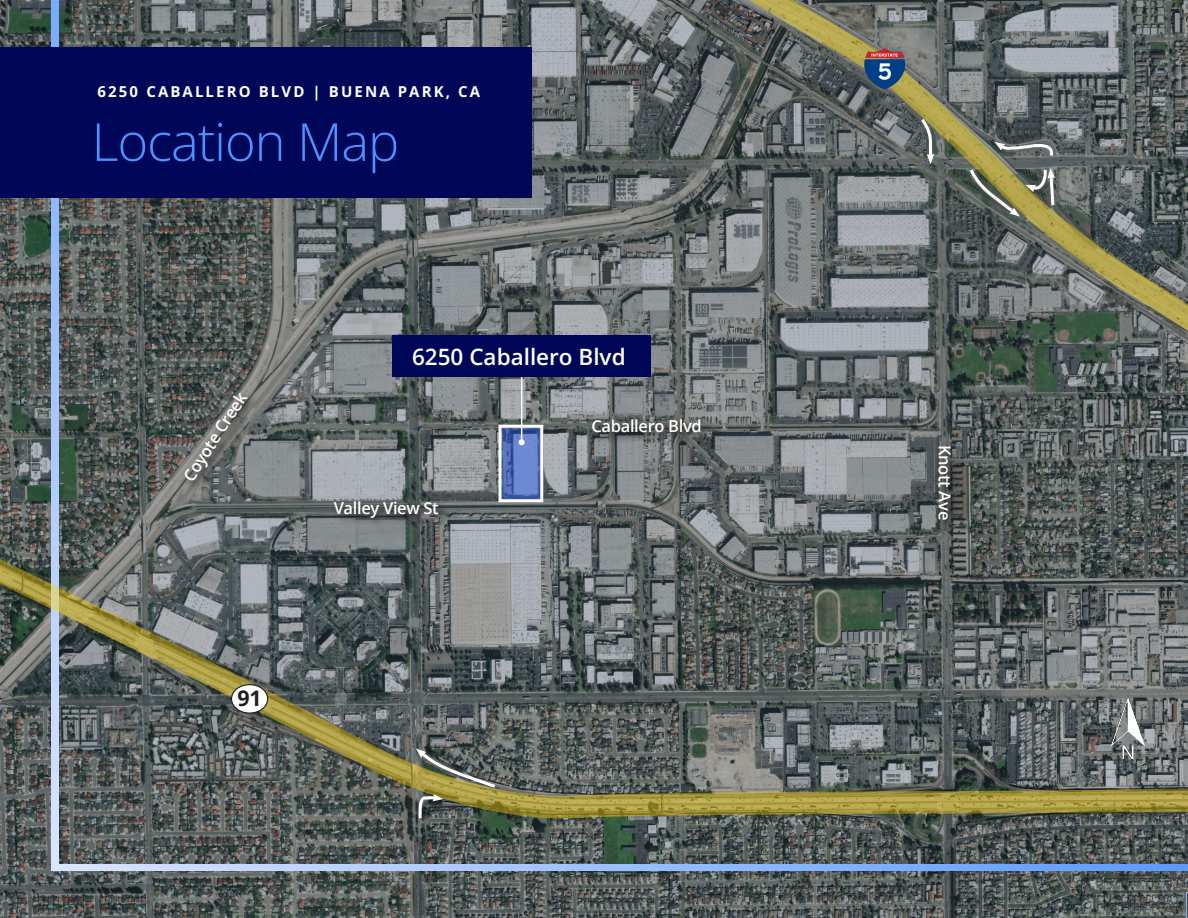
<style>
.page{position:relative;width:1188px;height:918px;background:#fff}
.page>*{position:absolute;margin:0;border:0;box-sizing:border-box;transform-origin:0 0}
.t1{font:300 52.35px "Open Sans";letter-spacing:-.02em;color:#4d93ff}
.t2{font:600 22.5px "Open Sans";color:#fff}
.Section_Copy{font:700 21.45px "Open Sans";color:#231f20}
.Section_Copy-2{font:600 16.5px "Open Sans";letter-spacing:-.02em;color:#fff}
.t3{font:700 15px "Open Sans";letter-spacing:.14em;color:#fff}
</style>
<div class="page">
<img style="left:0;top:0;width:1188px;height:918px">
<svg style="left:503px;top:429px;width:36px;height:69px;background:#5b76c0"></svg>
<div style="left:499px;top:425px;width:44px;height:77px;border:3px solid #fff"></div>
<svg style="left:58px;top:864px;width:1130px;height:7px;background:#9abfff"></svg>
<svg style="left:51px;top:0;width:7px;height:871px;background:#a4c5fe"></svg>
<div style="left:0;top:48px;width:531px;height:150px;background:#000759"></div>
<hr style="left:521px;top:377px;width:1px;height:65px;background:#fff">
<svg style="left:519px;top:439px;width:6px;height:6px"></svg>
<div style="left:392px;top:336px;width:259px;height:41px;background:#000759"></div>
<svg style="left:726px;top:0;width:462px;height:338px;background:#6b706b"></svg>
<svg style="left:995px;top:142px;width:61px;height:17px"></svg>
<svg style="left:968px;top:167px;width:88px;height:50px;background:#83835f"></svg>
<svg style="left:919px;top:117px;width:15px;height:47px"></svg>
<svg style="left:331px;top:498px;width:120px;height:32px;background:#5c6262"></svg>
<svg style="left:589px;top:416px;width:124px;height:29px;background:#595d5c"></svg>
<svg style="left:936px;top:443px;width:27px;height:88px;background:#4c4f4e"></svg>
<svg style="left:182px;top:390px;width:78px;height:102px;background:#696d6b"></svg>
<svg style="left:0;top:553px;width:1188px;height:267px;background:#656a63"></svg>
<img style="left:1098px;top:697px;width:61px;height:61px">
<img style="left:864px;top:48px;width:41px;height:41px">
<svg style="left:416px;top:748px;width:82px;height:73px;background:#767759"></svg>
<div style="left:232px;top:685px;width:36px;height:28px;background:#fff;border-radius:50%"></div>
<div style="left:231px;top:684px;width:37px;height:30px;border:1px solid #231f20;border-radius:50%"></div>
<p class="t3" style="left:98px;top:81px;width:384px">6250 CABALLERO BLVD | BUENA PARK, CA</p>
<p class="t1" style="left:92px;top:106px;width:309px">Location Map</p>
<p class="Section_Copy-2" style="left:178px;top:473px;width:104px;rotate:-57deg">Coyote Creek</p>
<p class="t2" style="left:412px;top:341px;width:215px">6250 Caballero Blvd</p>
<p class="Section_Copy-2" style="left:591px;top:415px;width:112px">Caballero Blvd</p>
<p class="Section_Copy" style="left:238px;top:683px;width:26px">91</p>
<p class="Section_Copy-2" style="left:334px;top:496px;width:107px">Valley View St</p>
<p class="Section_Copy-2" style="left:956px;top:445px;width:76px;rotate:90deg">Knott Ave</p>
</div>
